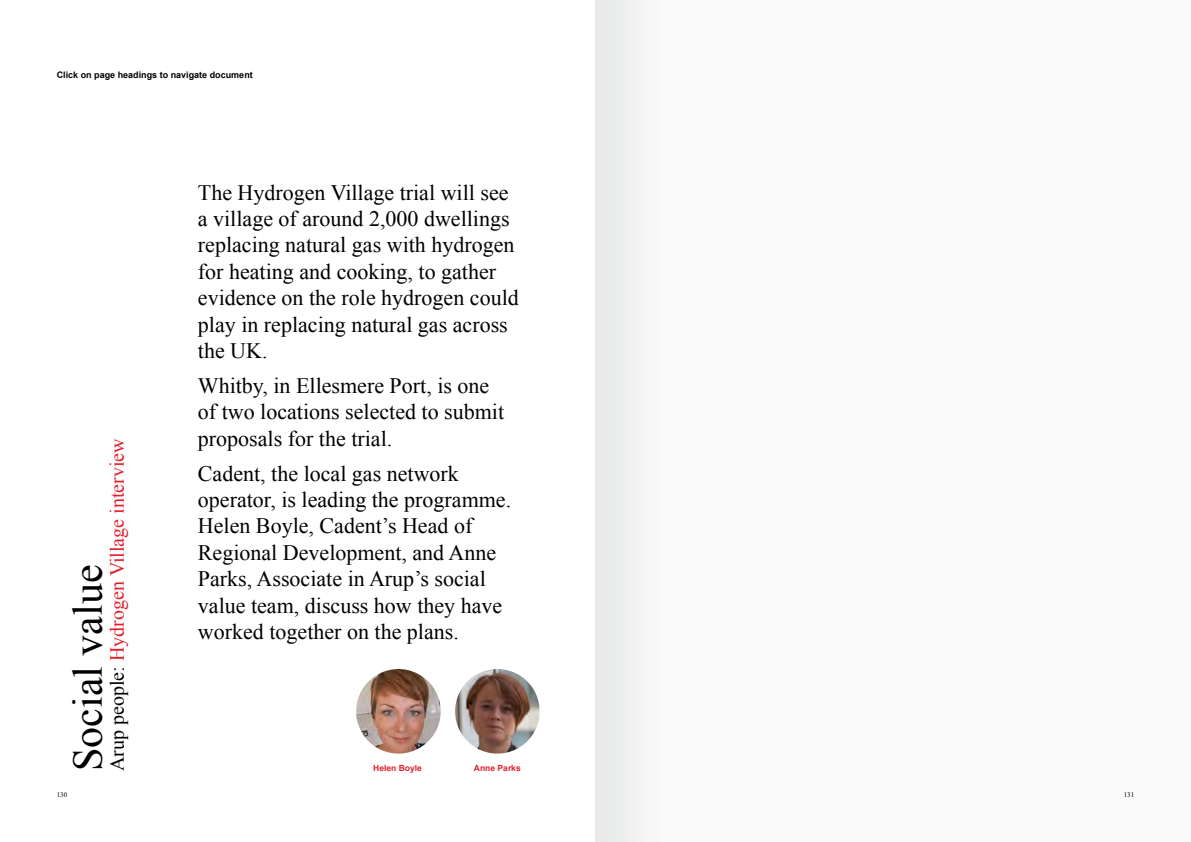
<style>
.page{position:relative;width:1191px;height:842px;background:#fff}
.page>*{position:absolute;margin:0;border:0;box-sizing:border-box;transform-origin:0 0}
.t1{font:42px "Times New Roman";color:#000}
.t2{font:22px/26.4px "Times New Roman";color:#000}
.t3{font:20px "Times New Roman";color:#e31f2b}
.t4{font:700 9px "Arial";color:#000}
.t5{font:700 8.5px "Arial";color:#e31f2b}
.t6{font:7px "Times New Roman";color:#000}
.s1{color:#000}
</style>
<div class="page">
<img style="left:455px;top:669px;width:84px;height:84px;border-radius:42px">
<img style="left:356px;top:669px;width:85px;height:84px;border-radius:42px">
<div style="left:595px;top:0;width:596px;height:842px;background:#fafafa"></div>
<p class="t4" style="left:57px;top:69px;width:198px">Click on page headings to navigate document</p>
<p class="t3" style="left:103px;top:771px;width:334px;rotate:-90deg"><span class="s1">Arup people:</span> Hydrogen Village interview</p>
<h1 class="t1" style="left:59px;top:771px;width:208px;rotate:-90deg">Social value</h1>
<p class="t2" style="left:198px;top:179px;width:322px">The Hydrogen Village trial will see a village of around 2,000 dwellings replacing natural gas with hydrogen for heating and cooking, to gather evidence on the role hydrogen could play in replacing natural gas across the UK.</p>
<p class="t2" style="left:198px;top:372px;width:308px">Whitby, in Ellesmere Port, is one of two locations selected to submit proposals for the trial.</p>
<p class="t2" style="left:198px;top:460px;width:315px">Cadent, the local gas network operator, is leading the programme.<br>Helen Boyle, Cadent’s Head of<br>Regional Development, and Anne<br>Parks, Associate in Arup’s social value team, discuss how they have worked together on the plans.</p>
<p class="t5" style="left:373px;top:762px;width:50px">Helen Boyle</p>
<p class="t5" style="left:474px;top:762px;width:48px">Anne Parks</p>
<p class="t6" style="left:57px;top:789px;width:12px">130</p>
<p class="t6" style="left:1123px;top:789px;width:12px">131</p>
</div>
